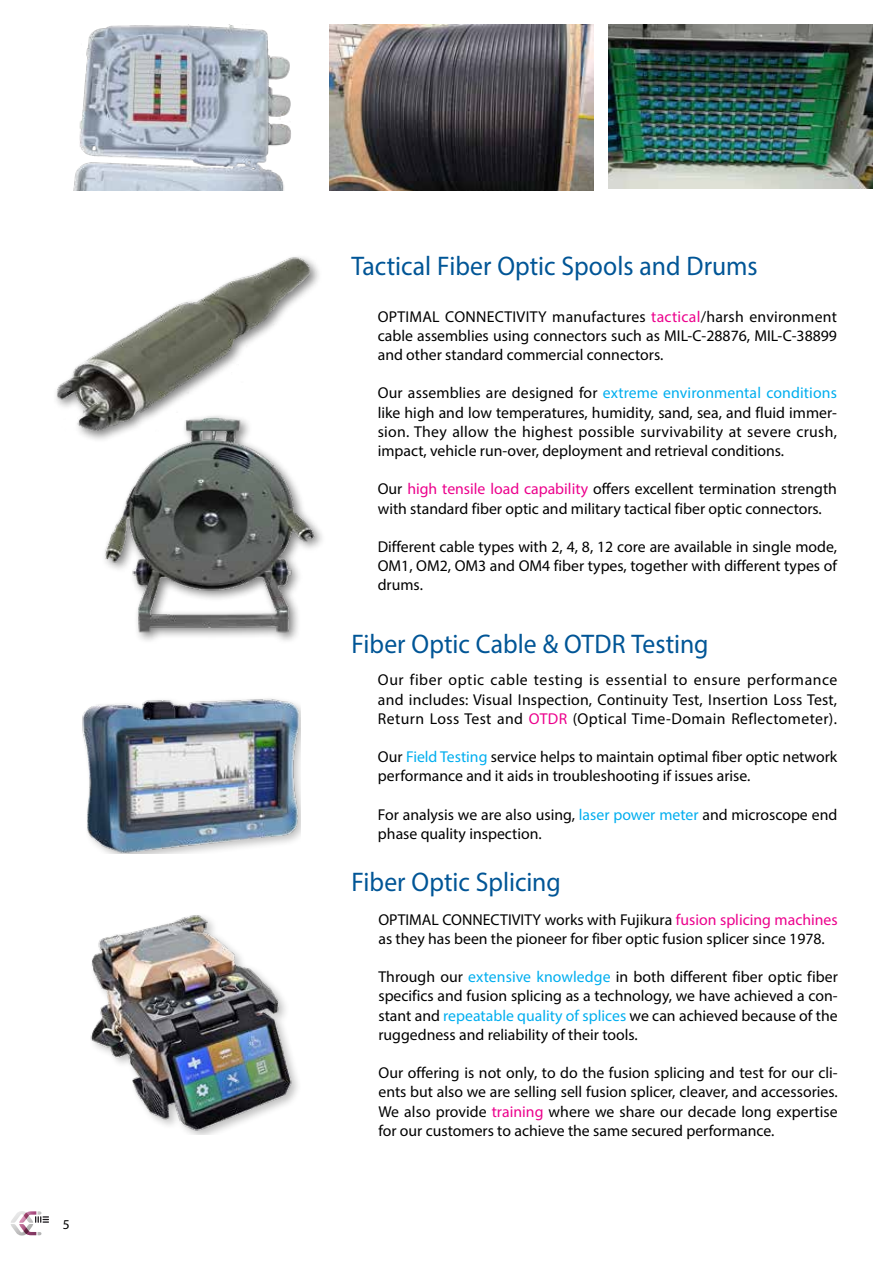
<style>
.page{position:relative;width:893px;height:1263px;background:#fff}
.page>*{position:absolute;margin:0;border:0;box-sizing:border-box;transform-origin:0 0}
.t1{font:27px "Myriad Pro";color:#005596;scale:.95 1}
.t2{font:15.75px/19.2px "Myriad Pro";color:#000;text-align:justify}
.t3{font:13.5px "Myriad Pro";color:#000}
.s1{color:#ec008c}
.s2{color:#00aeef}
</style>
<div class="page">
<div style="left:52px;top:253px;width:270px;height:190px;background:#000;opacity:.5"></div>
<img style="left:55px;top:253px;width:256px;height:179px">
<img style="left:33px;top:1211px;width:3px;height:24px">
<img style="left:11px;top:1211px;width:22px;height:24px">
<svg style="left:24px;top:1212px;width:5px;height:7px"></svg>
<svg style="left:24px;top:1227px;width:5px;height:7px"></svg>
<svg style="left:35px;top:1211px;width:14px;height:12px"></svg>
<img style="left:73px;top:25px;width:218px;height:166px">
<img style="left:90px;top:915px;width:208px;height:220px">
<img style="left:82px;top:698px;width:218px;height:155px">
<div style="left:101px;top:413px;width:226px;height:231px;background:#000;opacity:.5"></div>
<img style="left:82px;top:406px;width:245px;height:229px">
<img style="left:330px;top:25px;width:264px;height:166px">
<img style="left:608px;top:24px;width:264px;height:164px">
<p class="t3" style="left:63px;top:1216px;width:8px">5</p>
<h1 class="t1" style="left:351px;top:250px;width:429px">Tactical Fiber Optic Spools and Drums</h1>
<p class="t2" style="left:378px;top:306px;width:461px">OPTIMAL CONNECTIVITY manufactures <span class="s1">tactical</span>/harsh environment cable assemblies using connectors such as MIL-C-28876, MIL-C-38899 and other standard commercial connectors.</p>
<p class="t2" style="left:378px;top:383px;width:461px">Our assemblies are designed for <span class="s2">extreme environmental conditions </span>like high and low temperatures, humidity, sand, sea, and fluid immer&shy;sion. They allow the highest possible survivability at severe crush, impact, vehicle run-over, deployment and retrieval conditions.</p>
<p class="t2" style="left:378px;top:479px;width:461px">Our <span class="s1">high tensile load capability</span> offers excellent termination strength with standard fiber optic and military tactical fiber optic connectors.</p>
<p class="t2" style="left:378px;top:537px;width:461px">Different cable types with 2, 4, 8, 12 core are available in single mode, OM1, OM2, OM3 and OM4 fiber types, together with different types of drums.</p>
<h1 class="t1" style="left:351px;top:627px;width:377px">Fiber Optic Cable &amp; OTDR Testing</h1>
<p class="t2" style="left:378px;top:670px;width:461px">Our fiber optic cable testing is essential to ensure performance and includes: Visual Inspection, Continuity Test, Insertion Loss Test, Return Loss Test and <span class="s1">OTDR</span> (Optical Time-Domain Reflectometer).</p>
<p class="t2" style="left:378px;top:747px;width:461px">Our <span class="s2">Field Testing</span> service helps to maintain optimal fiber optic network performance and it aids in troubleshooting if issues arise.</p>
<p class="t2" style="left:378px;top:805px;width:461px">For analysis we are also using, <span class="s2">laser power meter</span> and microscope end phase quality inspection.</p>
<h1 class="t1" style="left:351px;top:865px;width:222px">Fiber Optic Splicing</h1>
<p class="t2" style="left:378px;top:909px;width:461px">OPTIMAL CONNECTIVITY works with Fujikura <span class="s1">fusion splicing machines </span>as they has been the pioneer for fiber optic fusion splicer since 1978.</p>
<p class="t2" style="left:378px;top:967px;width:461px">Through our <span class="s2">extensive knowledge</span> in both different fiber optic fiber specifics and fusion splicing as a technology, we have achieved a con&shy;stant and <span class="s2">repeatable quality of splices</span> we can achieved because of the ruggedness and reliability of their tools.</p>
<p class="t2" style="left:378px;top:1063px;width:461px">Our offering is not only, to do the fusion splicing and test for our cli&shy;ents but also we are selling sell fusion splicer, cleaver, and accessories.<br>We also provide <span class="s1">training</span> where we share our decade long expertise for our customers to achieve the same secured performance.</p>
</div>
